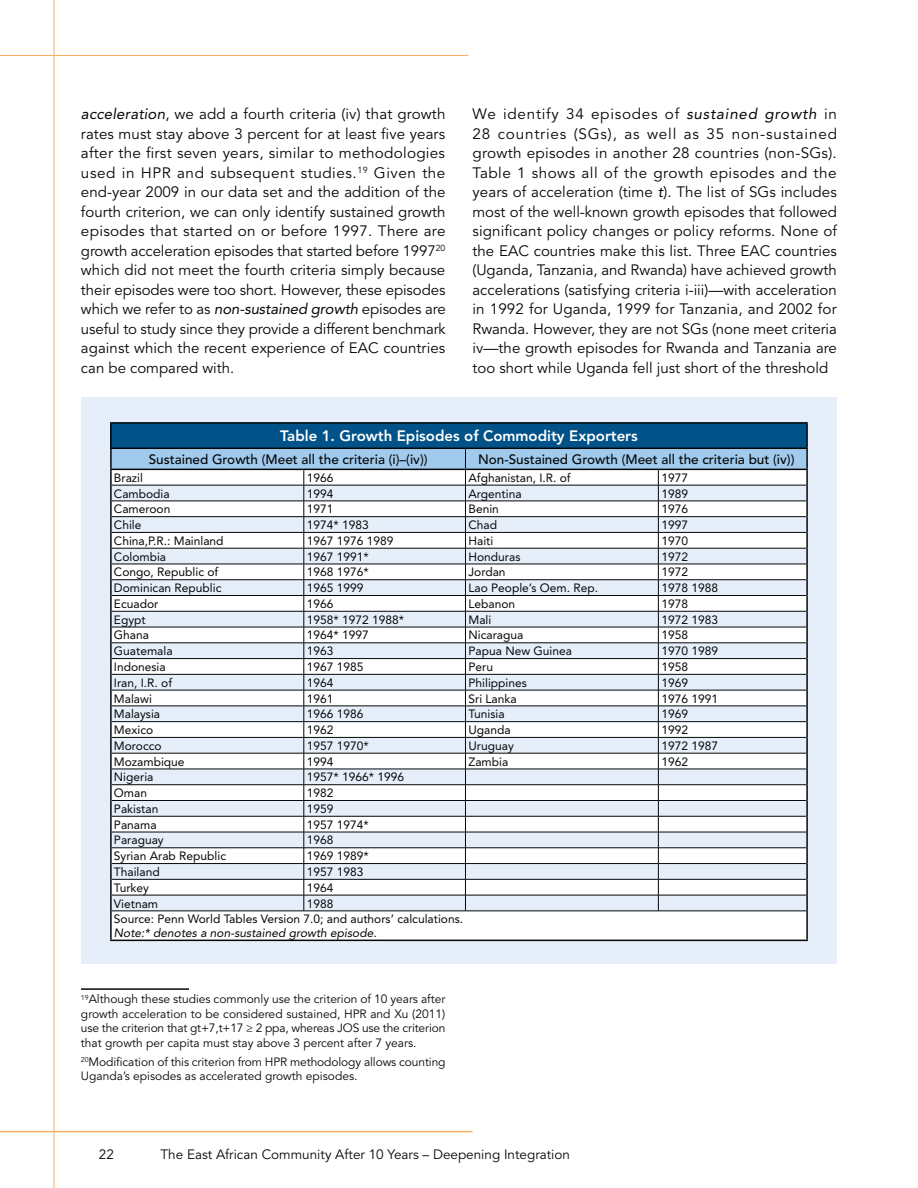
<style>
.page{position:relative;width:918px;height:1188px;background:#fff}
.page>*{position:absolute;margin:0;border:0;box-sizing:border-box;transform-origin:0 0}
.t1{font:15px/19.5px "Avenir LT Std";color:#040809;text-align:justify}
.t2{font:800 15px "Avenir LT Std";color:#fff}
.t3{font:500 13.5px "Avenir LT Std";color:#040809}
.t4{font:13.5px "Avenir LT Std";color:#040809}
.t5{font:12px/15.5px "Avenir LT Std";color:#040809}
.t6{font:12px/14.4px "Avenir LT Std";color:#040809;text-align:justify}
.t7{font:italic 12px "Avenir LT Std";color:#040809}
.s1{font-style:italic}
</style>
<div class="page">
<hr style="left:0;top:1131px;width:472px;height:1px;background:#fbaf5f">
<hr style="left:0;top:55px;width:468px;height:1px;background:#fbaf5f">
<hr style="left:54px;top:0;width:1px;height:1188px;background:#fbaf5f">
<hr style="left:81px;top:988px;width:108px;height:2px;background:#040809">
<div style="left:81px;top:397px;width:756px;height:567px;background:#e6eef9"></div>
<div style="left:111px;top:423px;width:696px;height:25px;background:#005288"></div>
<div style="left:112px;top:912px;width:694px;height:28px;background:#fff"></div>
<hr style="left:110px;top:424px;width:2px;height:24px;background:#040809">
<hr style="left:806px;top:424px;width:2px;height:24px;background:#040809">
<hr style="left:110px;top:422px;width:698px;height:2px;background:#040809">
<svg style="left:110px;top:448px;width:698px;height:463px"></svg>
<hr style="left:658px;top:895px;width:148px;height:1px;background:#040809">
<hr style="left:110px;top:911px;width:2px;height:29px;background:#040809">
<hr style="left:806px;top:911px;width:2px;height:29px;background:#040809">
<hr style="left:112px;top:911px;width:694px;height:1px;background:#040809">
<hr style="left:110px;top:940px;width:698px;height:1px;background:#040809">
<p class="t1" style="left:81px;top:105px;width:366px"><span class="s1">acceleration</span>, we add a fourth criteria (iv) that growth rates must stay above 3 percent for at least five years after the first seven years, similar to methodologies used in HPR and subsequent studies.<sup>19</sup> Given the end-year 2009 in our data set and the addition of the fourth criterion, we can only identify sustained growth episodes that started on or before 1997. There are growth acceleration episodes that started before 1997<sup>20 </sup>which did not meet the fourth criteria simply because their episodes were too short. However, these episodes which we refer to as <span class="s1">non-sustained growth</span> episodes are useful to study since they provide a different benchmark against which the recent experience of EAC countries can be compared with.</p>
<p class="t1" style="left:472px;top:105px;width:366px">We identify 34 episodes of <span class="s1">sustained growth</span> in 28 countries (SGs), as well as 35 non-sustained growth episodes in another 28 countries (non-SGs).<br>Table 1 shows all of the growth episodes and the years of acceleration (time <span class="s1">t</span>). The list of SGs includes most of the well-known growth episodes that followed significant policy changes or policy reforms. None of the EAC countries make this list. Three EAC countries (Uganda, Tanzania, and Rwanda) have achieved growth accelerations (satisfying criteria i-iii)—with acceleration in 1992 for Uganda, 1999 for Tanzania, and 2002 for Rwanda. However, they are not SGs (none meet criteria iv—the growth episodes for Rwanda and Tanzania are too short while Uganda fell just short of the threshold</p>
<p class="t2" style="left:280px;top:429px;width:359px">Table 1. Growth Episodes of Commodity Exporters</p>
<p class="t3" style="left:149px;top:453px;width:280px">Sustained Growth (Meet all the criteria (i)–(iv))</p>
<p class="t3" style="left:478px;top:453px;width:318px">Non-Sustained Growth (Meet all the criteria but (iv))</p>
<p class="t5" style="left:114px;top:471px;width:31px">Brazil</p>
<p class="t5" style="left:307px;top:471px;width:28px">1966</p>
<p class="t5" style="left:468px;top:471px;width:104px">Afghanistan, I.R. of</p>
<p class="t5" style="left:661px;top:471px;width:28px">1977</p>
<p class="t5" style="left:114px;top:486px;width:57px">Cambodia</p>
<p class="t5" style="left:307px;top:486px;width:28px">1994</p>
<p class="t5" style="left:468px;top:486px;width:55px">Argentina</p>
<p class="t5" style="left:661px;top:486px;width:28px">1989</p>
<p class="t5" style="left:114px;top:502px;width:58px">Cameroon</p>
<p class="t5" style="left:307px;top:502px;width:28px">1971</p>
<p class="t5" style="left:468px;top:502px;width:32px">Benin</p>
<p class="t5" style="left:661px;top:502px;width:28px">1976</p>
<p class="t5" style="left:114px;top:518px;width:29px">Chile</p>
<p class="t5" style="left:307px;top:518px;width:64px">1974* 1983</p>
<p class="t5" style="left:468px;top:518px;width:30px">Chad</p>
<p class="t5" style="left:661px;top:518px;width:28px">1997</p>
<p class="t5" style="left:114px;top:534px;width:111px">China,P.R.: Mainland</p>
<p class="t5" style="left:307px;top:534px;width:88px">1967 1976 1989</p>
<p class="t5" style="left:468px;top:534px;width:26px">Haiti</p>
<p class="t5" style="left:661px;top:534px;width:28px">1970</p>
<p class="t5" style="left:114px;top:549px;width:54px">Colombia</p>
<p class="t5" style="left:307px;top:549px;width:64px">1967 1991*</p>
<p class="t5" style="left:468px;top:549px;width:54px">Honduras</p>
<p class="t5" style="left:661px;top:549px;width:28px">1972</p>
<p class="t5" style="left:114px;top:565px;width:106px">Congo, Republic of</p>
<p class="t5" style="left:307px;top:565px;width:64px">1968 1976*</p>
<p class="t5" style="left:468px;top:565px;width:39px">Jordan</p>
<p class="t5" style="left:661px;top:565px;width:28px">1972</p>
<p class="t5" style="left:114px;top:581px;width:109px">Dominican Republic</p>
<p class="t5" style="left:307px;top:581px;width:58px">1965 1999</p>
<p class="t5" style="left:468px;top:581px;width:131px">Lao People’s Oem. Rep.</p>
<p class="t5" style="left:661px;top:581px;width:58px">1978 1988</p>
<p class="t5" style="left:114px;top:597px;width:46px">Ecuador</p>
<p class="t5" style="left:307px;top:597px;width:28px">1966</p>
<p class="t5" style="left:468px;top:597px;width:48px">Lebanon</p>
<p class="t5" style="left:661px;top:597px;width:28px">1978</p>
<p class="t5" style="left:114px;top:612px;width:33px">Egypt</p>
<p class="t5" style="left:307px;top:612px;width:99px">1958* 1972 1988*</p>
<p class="t5" style="left:468px;top:612px;width:24px">Mali</p>
<p class="t5" style="left:661px;top:612px;width:58px">1972 1983</p>
<p class="t5" style="left:114px;top:628px;width:37px">Ghana</p>
<p class="t5" style="left:307px;top:628px;width:64px">1964* 1997</p>
<p class="t5" style="left:468px;top:628px;width:56px">Nicaragua</p>
<p class="t5" style="left:661px;top:628px;width:28px">1958</p>
<p class="t5" style="left:114px;top:644px;width:60px">Guatemala</p>
<p class="t5" style="left:307px;top:644px;width:28px">1963</p>
<p class="t5" style="left:468px;top:644px;width:105px">Papua New Guinea</p>
<p class="t5" style="left:661px;top:644px;width:58px">1970 1989</p>
<p class="t5" style="left:114px;top:660px;width:53px">Indonesia</p>
<p class="t5" style="left:307px;top:660px;width:58px">1967 1985</p>
<p class="t5" style="left:468px;top:660px;width:26px">Peru</p>
<p class="t5" style="left:661px;top:660px;width:28px">1958</p>
<p class="t5" style="left:114px;top:676px;width:60px">Iran, I.R. of</p>
<p class="t5" style="left:307px;top:676px;width:28px">1964</p>
<p class="t5" style="left:468px;top:676px;width:60px">Philippines</p>
<p class="t5" style="left:661px;top:676px;width:28px">1969</p>
<p class="t5" style="left:114px;top:691px;width:39px">Malawi</p>
<p class="t5" style="left:307px;top:691px;width:28px">1961</p>
<p class="t5" style="left:468px;top:691px;width:50px">Sri Lanka</p>
<p class="t5" style="left:661px;top:691px;width:58px">1976 1991</p>
<p class="t5" style="left:114px;top:707px;width:48px">Malaysia</p>
<p class="t5" style="left:307px;top:707px;width:58px">1966 1986</p>
<p class="t5" style="left:468px;top:707px;width:38px">Tunisia</p>
<p class="t5" style="left:661px;top:707px;width:28px">1969</p>
<p class="t5" style="left:114px;top:723px;width:41px">Mexico</p>
<p class="t5" style="left:307px;top:723px;width:28px">1962</p>
<p class="t5" style="left:468px;top:723px;width:44px">Uganda</p>
<p class="t5" style="left:661px;top:723px;width:28px">1992</p>
<p class="t5" style="left:114px;top:739px;width:49px">Morocco</p>
<p class="t5" style="left:307px;top:739px;width:64px">1957 1970*</p>
<p class="t5" style="left:468px;top:739px;width:47px">Uruguay</p>
<p class="t5" style="left:661px;top:739px;width:58px">1972 1987</p>
<p class="t5" style="left:114px;top:754px;width:72px">Mozambique</p>
<p class="t5" style="left:307px;top:754px;width:28px">1994</p>
<p class="t5" style="left:468px;top:754px;width:41px">Zambia</p>
<p class="t5" style="left:661px;top:754px;width:28px">1962</p>
<p class="t5" style="left:114px;top:770px;width:41px">Nigeria</p>
<p class="t5" style="left:307px;top:770px;width:99px">1957* 1966* 1996</p>
<p class="t5" style="left:114px;top:786px;width:35px">Oman</p>
<p class="t5" style="left:307px;top:786px;width:28px">1982</p>
<p class="t5" style="left:114px;top:802px;width:46px">Pakistan</p>
<p class="t5" style="left:307px;top:802px;width:28px">1959</p>
<p class="t5" style="left:114px;top:817px;width:44px">Panama</p>
<p class="t5" style="left:307px;top:817px;width:64px">1957 1974*</p>
<p class="t5" style="left:114px;top:833px;width:51px">Paraguay</p>
<p class="t5" style="left:307px;top:833px;width:28px">1968</p>
<p class="t5" style="left:114px;top:849px;width:114px">Syrian Arab Republic</p>
<p class="t5" style="left:307px;top:849px;width:64px">1969 1989*</p>
<p class="t5" style="left:114px;top:865px;width:47px">Thailand</p>
<p class="t5" style="left:307px;top:865px;width:58px">1957 1983</p>
<p class="t5" style="left:114px;top:881px;width:37px">Turkey</p>
<p class="t5" style="left:307px;top:881px;width:28px">1964</p>
<p class="t5" style="left:114px;top:896px;width:46px">Vietnam</p>
<p class="t5" style="left:114px;top:896px;width:351px;text-indent:193px">1988<br>Source: Penn World Tables Version 7.0; and authors’ calculations.</p>
<p class="t7" style="left:114px;top:927px;width:264px">Note:* denotes a non-sustained growth episode.</p>
<p class="t6" style="left:81px;top:993px;width:366px"><sup>19</sup>Although these studies commonly use the criterion of 10 years after growth acceleration to be considered sustained, HPR and Xu (2011) use the criterion that gt+7,t+17 ≥ 2 ppa, whereas JOS use the criterion that growth per capita must stay above 3 percent after 7 years.</p>
<p class="t6" style="left:81px;top:1055px;width:366px"><sup>20</sup>Modification of this criterion from HPR methodology allows counting<br>Uganda’s episodes as accelerated growth episodes.</p>
<p class="t4" style="left:99px;top:1148px;width:17px">22</p>
<p class="t4" style="left:161px;top:1148px;width:411px">The East African Community After 10 Years – Deepening Integration</p>
</div>
